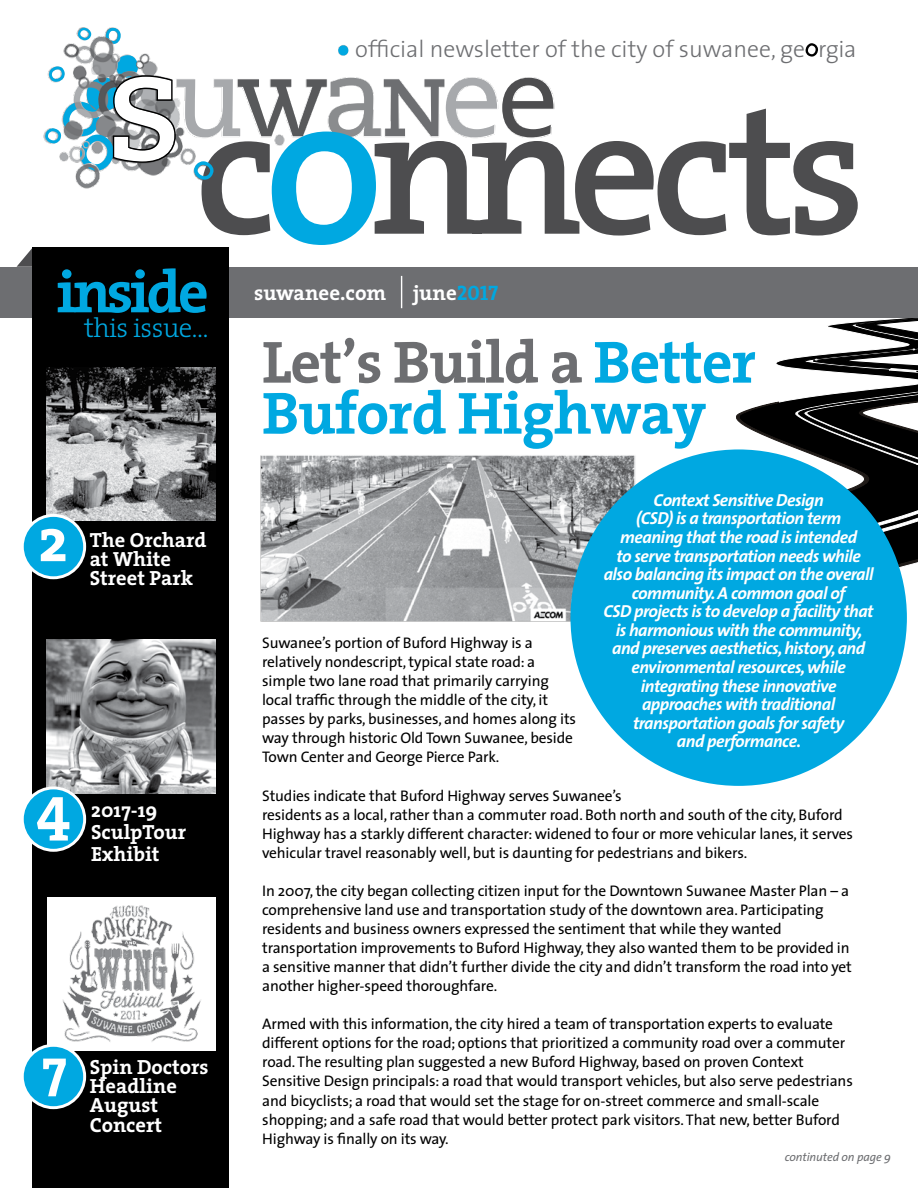
<style>
.page{position:relative;width:918px;height:1188px;background:#fff}
.page>*{position:absolute;margin:0;border:0;box-sizing:border-box;transform-origin:0 0}
.t1{font:700 61.95px "The Serif";color:#fff}
.t2{font:700 60px/51px "The Serif";letter-spacing:-.02em;color:#00a8e1}
.t3{font:700 54.15px "The Serif";color:#fff}
.t4{font:300 27.15px "The Serif";letter-spacing:-.02em;color:#00a8e1}
.t5{font:300 23.7px "The Sans";color:#6d6e71}
.t6{font:700 21px "The Serif";color:#fff}
.t7{font:700 20.55px/19px "The Serif";color:#fff}
.t8{font:italic 700 17.4px/18.6px "The Sans";letter-spacing:-.03em;color:#fff;text-align:center}
.t9{font:15.45px/19px "The Sans";letter-spacing:-.01em;color:#000}
.t10{font:italic 12px "The Sans";letter-spacing:-.01em;color:#6d6e71}
.s1{font-family:"The Serif Bold Caps";font-weight:400;color:#00a8e1}
.s2{color:#6d6e71}
</style>
<div class="page">
<img style="left:260px;top:455px;width:376px;height:167px">
<svg style="left:714px;top:317px;width:204px;height:288px"></svg>
<div style="left:0;top:267px;width:918px;height:50px;background:#6d6e71"></div>
<div style="left:32px;top:267px;width:197px;height:921px;background:#000"></div>
<img style="left:47px;top:367px;width:169px;height:154px">
<div style="left:22px;top:515px;width:63px;height:63px;background:#00a8e1;border-radius:50%"></div>
<div style="left:21px;top:514px;width:65px;height:65px;border:3px solid #fff;border-radius:50%"></div>
<hr style="left:401px;top:276px;width:1px;height:32px;background:#fff">
<svg style="left:17px;top:28px;width:841px;height:239px"></svg>
<div style="left:338px;top:45px;width:10px;height:10px;background:#00a8e1;border-radius:50%"></div>
<img style="left:47px;top:640px;width:169px;height:153px">
<div style="left:22px;top:788px;width:63px;height:62px;background:#00a8e1;border-radius:50%"></div>
<div style="left:21px;top:786px;width:65px;height:66px;border:3px solid #fff;border-radius:50%"></div>
<div style="left:47px;top:897px;width:169px;height:153px;background:#fff"></div>
<img style="left:62px;top:905px;width:139px;height:137px">
<div style="left:22px;top:1045px;width:63px;height:63px;background:#00a8e1;border-radius:50%"></div>
<div style="left:21px;top:1044px;width:65px;height:65px;border:3px solid #fff;border-radius:50%"></div>
<div style="left:570px;top:449px;width:337px;height:337px;background:#00a8e1;border-radius:50%"></div>
<h3 class="t5" style="left:355px;top:29px;width:503px">official newsletter of the city of suwanee, ge rgia</h3>
<h2 class="t2" style="left:56px;top:265px;width:154px">inside</h2>
<h3 class="t4" style="left:84px;top:306px;width:126px">this issue…</h3>
<h1 class="t1" style="left:38px;top:488px;width:31px">2</h1>
<h3 class="t7" style="left:90px;top:530px;width:118px">The Orchard at White<br>Street Park</h3>
<h1 class="t1" style="left:36px;top:756px;width:36px">4</h1>
<h3 class="t7" style="left:91px;top:798px;width:97px;line-height:22px">2017-19<br>SculpTour<br>Exhibit</h3>
<h3 class="t3" style="left:42px;top:1023px;width:27px">7</h3>
<h3 class="t7" style="left:90px;top:1057px;width:120px">Spin Doctors<br>Headline<br>August<br>Concert</h3>
<h3 class="t6" style="left:254px;top:275px;width:134px">suwanee.com</h3>
<h3 class="t6" style="left:413px;top:275px;width:87px">june<span class="s1">2017</span></h3>
<h2 class="t2" style="left:262px;top:335px;width:495px"><span class="s2">Let’s Build a</span> Better<br>Buford Highway</h2>
<p class="t8" style="left:604px;top:490px;width:272px">Context Sensitive Design<br>(CSD) is a transportation term meaning that the road is intended<br>to serve transportation needs while also balancing its impact on the overall community. A common goal of<br>CSD projects is to develop a facility that is harmonious with the community, and preserves aesthetics, history, and environmental resources, while integrating these innovative approaches with traditional transportation goals for safety<br>and performance.</p>
<p class="t9" style="left:262px;top:633px;width:316px">Suwanee’s portion of Buford Highway is a relatively nondescript, typical state road: a simple two lane road that primarily carrying local traffic through the middle of the city, it passes by parks, businesses, and homes along its way through historic Old Town Suwanee, beside Town Center and George Pierce Park.</p>
<p class="t9" style="left:262px;top:785px;width:592px">Studies indicate that Buford Highway serves Suwanee’s<br>residents as a local, rather than a commuter road. Both north and south of the city, Buford Highway has a starkly different character: widened to four or more vehicular lanes, it serves vehicular travel reasonably well, but is daunting for pedestrians and bikers.</p>
<p class="t9" style="left:262px;top:881px;width:591px">In 2007, the city began collecting citizen input for the Downtown Suwanee Master Plan – a comprehensive land use and transportation study of the downtown area. Participating residents and business owners expressed the sentiment that while they wanted transportation improvements to Buford Highway, they also wanted them to be provided in a sensitive manner that didn’t further divide the city and didn’t transform the road into yet another higher-speed thoroughfare.</p>
<p class="t9" style="left:262px;top:1014px;width:592px">Armed with this information, the city hired a team of transportation experts to evaluate different options for the road; options that prioritized a community road over a commuter road.The resulting plan suggested a new Buford Highway, based on proven Context Sensitive Design principals: a road that would transport vehicles, but also serve pedestrians and bicyclists; a road that would set the stage for on-street commerce and small-scale shopping; and a safe road that would better protect park visitors.That new, better Buford Highway is finally on its way.</p>
<p class="t10" style="left:785px;top:1147px;width:108px">continuted on page 9</p>
</div>
